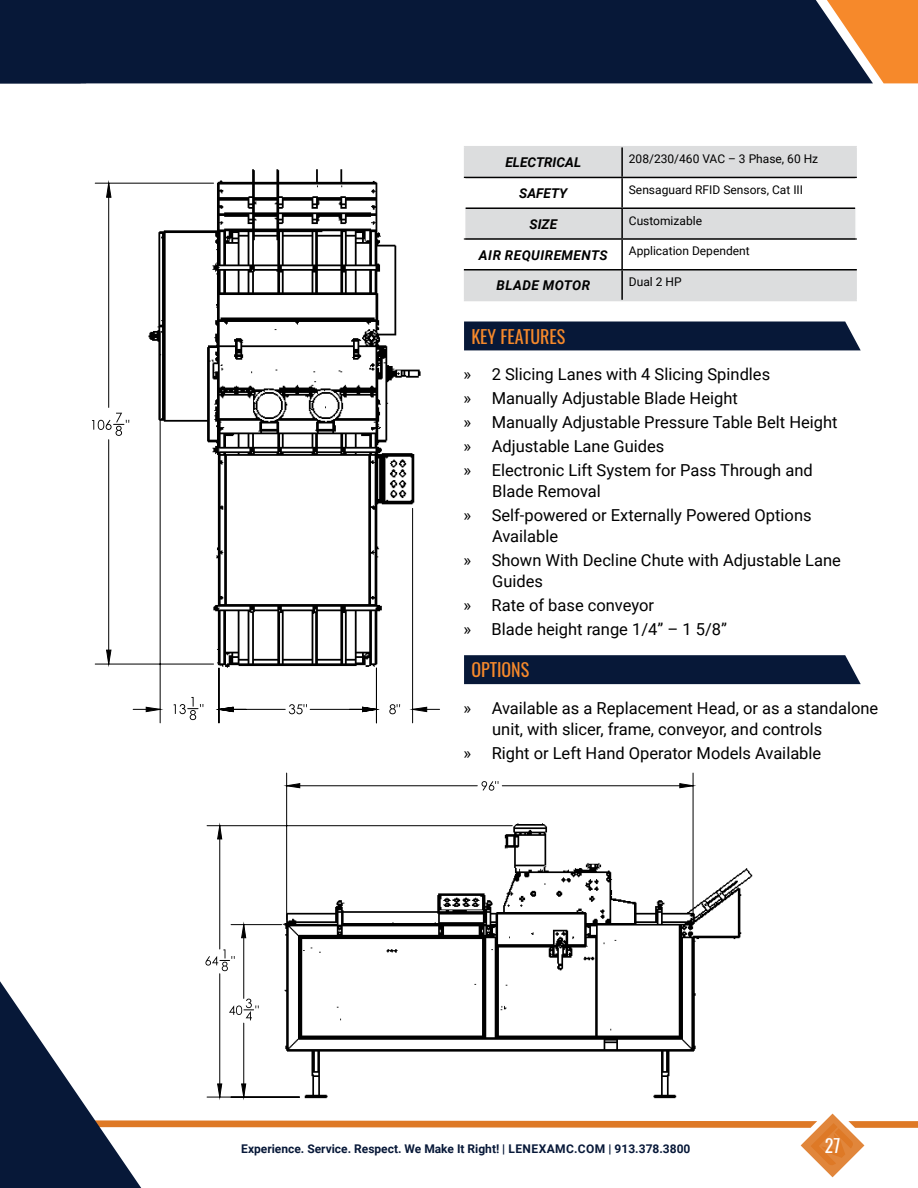
<style>
.page{position:relative;width:918px;height:1188px;background:#fff}
.page>*{position:absolute;margin:0;border:0;box-sizing:border-box;transform-origin:0 0}
.t1{font:18px "Oswald";color:#f6892b}
.t2{font:18px "Oswald";color:#fff}
.t3{font:16.5px/24px "Roboto";color:#000}
.t4{font:italic 700 13.5px "Roboto";letter-spacing:.02em;color:#000}
.t5{font:italic 700 13.5px "Roboto";color:#000}
.t6{font:12px "Roboto";color:#000}
.t7{font:700 12px "Roboto";color:#071838}
</style>
<div class="page">
<svg style="left:289px;top:713px;width:13px;height:1px"></svg>
<svg style="left:106px;top:182px;width:321px;height:531px"></svg>
<hr style="left:412px;top:508px;width:1px;height:215px;background:#000">
<hr style="left:160px;top:331px;width:1px;height:392px;background:#000">
<svg style="left:173px;top:697px;width:30px;height:23px"></svg>
<hr style="left:310px;top:709px;width:66px;height:1px;background:#000">
<hr style="left:219px;top:709px;width:66px;height:1px;background:#000">
<hr style="left:376px;top:668px;width:1px;height:55px;background:#000">
<hr style="left:219px;top:668px;width:1px;height:55px;background:#000">
<hr style="left:108px;top:440px;width:1px;height:224px;background:#000">
<hr style="left:108px;top:183px;width:1px;height:224px;background:#000">
<hr style="left:95px;top:664px;width:119px;height:1px;background:#000">
<hr style="left:95px;top:183px;width:119px;height:1px;background:#000">
<svg style="left:92px;top:413px;width:37px;height:23px"></svg>
<svg style="left:413px;top:707px;width:27px;height:5px"></svg>
<svg style="left:133px;top:707px;width:27px;height:5px"></svg>
<svg style="left:349px;top:707px;width:27px;height:5px"></svg>
<svg style="left:219px;top:707px;width:27px;height:5px"></svg>
<svg style="left:107px;top:650px;width:4px;height:14px"></svg>
<svg style="left:107px;top:183px;width:4px;height:14px"></svg>
<img style="left:694px;top:868px;width:59px;height:113px">
<svg style="left:482px;top:781px;width:16px;height:2px"></svg>
<svg style="left:217px;top:783px;width:477px;height:198px"></svg>
<hr style="left:219px;top:826px;width:1px;height:123px;background:#000">
<hr style="left:219px;top:974px;width:1px;height:123px;background:#000">
<hr style="left:207px;top:825px;width:305px;height:1px;background:#000">
<svg style="left:205px;top:949px;width:30px;height:22px"></svg>
<hr style="left:502px;top:785px;width:191px;height:1px;background:#000">
<hr style="left:287px;top:785px;width:190px;height:1px;background:#000">
<hr style="left:693px;top:773px;width:1px;height:147px;background:#000">
<hr style="left:286px;top:773px;width:1px;height:147px;background:#000">
<hr style="left:243px;top:925px;width:1px;height:73px;background:#000">
<hr style="left:231px;top:924px;width:51px;height:1px;background:#000">
<svg style="left:218px;top:826px;width:4px;height:13px"></svg>
<svg style="left:680px;top:784px;width:13px;height:4px"></svg>
<svg style="left:287px;top:784px;width:13px;height:4px"></svg>
<svg style="left:242px;top:925px;width:4px;height:13px"></svg>
<div style="left:464px;top:322px;width:397px;height:28px;background:#071838"></div>
<div style="left:464px;top:655px;width:397px;height:29px;background:#071838"></div>
<div style="left:465px;top:147px;width:390px;height:30px;background:#dcddde"></div>
<hr style="left:464px;top:146px;width:158px;height:1px;background:#dcddde">
<hr style="left:464px;top:147px;width:1px;height:30px;background:#dcddde">
<hr style="left:622px;top:146px;width:235px;height:1px;background:#dcddde">
<hr style="left:855px;top:147px;width:2px;height:30px;background:#dcddde">
<hr style="left:855px;top:271px;width:2px;height:29px;background:#dcddde">
<hr style="left:464px;top:300px;width:158px;height:1px;background:#dcddde">
<hr style="left:622px;top:300px;width:235px;height:1px;background:#dcddde">
<hr style="left:621px;top:147px;width:2px;height:30px;background:#000">
<hr style="left:622px;top:177px;width:235px;height:1px;background:#000">
<hr style="left:622px;top:238px;width:235px;height:2px;background:#000">
<svg style="left:464px;top:177px;width:392px;height:123px"></svg>
<hr style="left:855px;top:240px;width:2px;height:29px;background:#fff">
<hr style="left:464px;top:269px;width:158px;height:2px;background:#000">
<hr style="left:622px;top:269px;width:235px;height:2px;background:#000">
<div style="left:873px;top:0;width:45px;height:83px;background:#f6892b"></div>
<div style="left:0;top:0;width:873px;height:83px;background:#071838"></div>
<svg style="left:0;top:981px;width:918px;height:207px"></svg>
<p class="t5" style="left:506px;top:153px;width:77px">ELECTRICAL</p>
<p class="t6" style="left:629px;top:150px;width:191px">208/230/460 VAC – 3 Phase, 60 Hz</p>
<p class="t4" style="left:519px;top:184px;width:50px">SAFETY</p>
<p class="t6" style="left:629px;top:181px;width:176px">Sensaguard RFID Sensors, Cat III</p>
<p class="t4" style="left:530px;top:215px;width:29px">SIZE</p>
<p class="t6" style="left:629px;top:212px;width:75px">Customizable</p>
<p class="t4" style="left:479px;top:245px;width:130px">AIR REQUIREMENTS</p>
<p class="t6" style="left:629px;top:243px;width:122px">Application Dependent</p>
<p class="t4" style="left:496px;top:276px;width:95px">BLADE MOTOR</p>
<p class="t6" style="left:629px;top:274px;width:54px">Dual 2 HP</p>
<p class="t1" style="left:471px;top:320px;width:96px">KEY FEATURES</p>
<p class="t3" style="left:464px;top:362px;width:376px">» 2 Slicing Lanes with 4 Slicing Spindles<br>» Manually Adjustable Blade Height<br>» Manually Adjustable Pressure Table Belt Height » Adjustable Lane Guides<br>» Electronic Lift System for Pass Through and</p>
<p class="t3" style="left:464px;top:479px;width:350px;text-indent:29px">Blade Removal<br>» Self-powered or Externally Powered Options</p>
<p class="t3" style="left:464px;top:524px;width:379px;text-indent:29px">Available<br>» Shown With Decline Chute with Adjustable Lane</p>
<p class="t3" style="left:464px;top:569px;width:265px;text-indent:29px">Guides<br>» Rate of base conveyor<br>» Blade height range 1/4” – 1 5/8”</p>
<p class="t1" style="left:471px;top:654px;width:59px">OPTIONS</p>
<p class="t3" style="left:492px;top:697px;width:388px;line-height:21px;text-indent:-29px">» Available as a Replacement Head, or as a standalone unit, with slicer, frame, conveyor, and controls</p>
<p class="t3" style="left:464px;top:740px;width:359px">» Right or Left Hand Operator Models Available</p>
<p class="t7" style="left:241px;top:1140px;width:451px">Experience. Service. Respect. We Make It Right! | LENEXAMC.COM | 913.378.3800</p>
<p class="t2" style="left:825px;top:1130px;width:17px">27</p>
</div>
